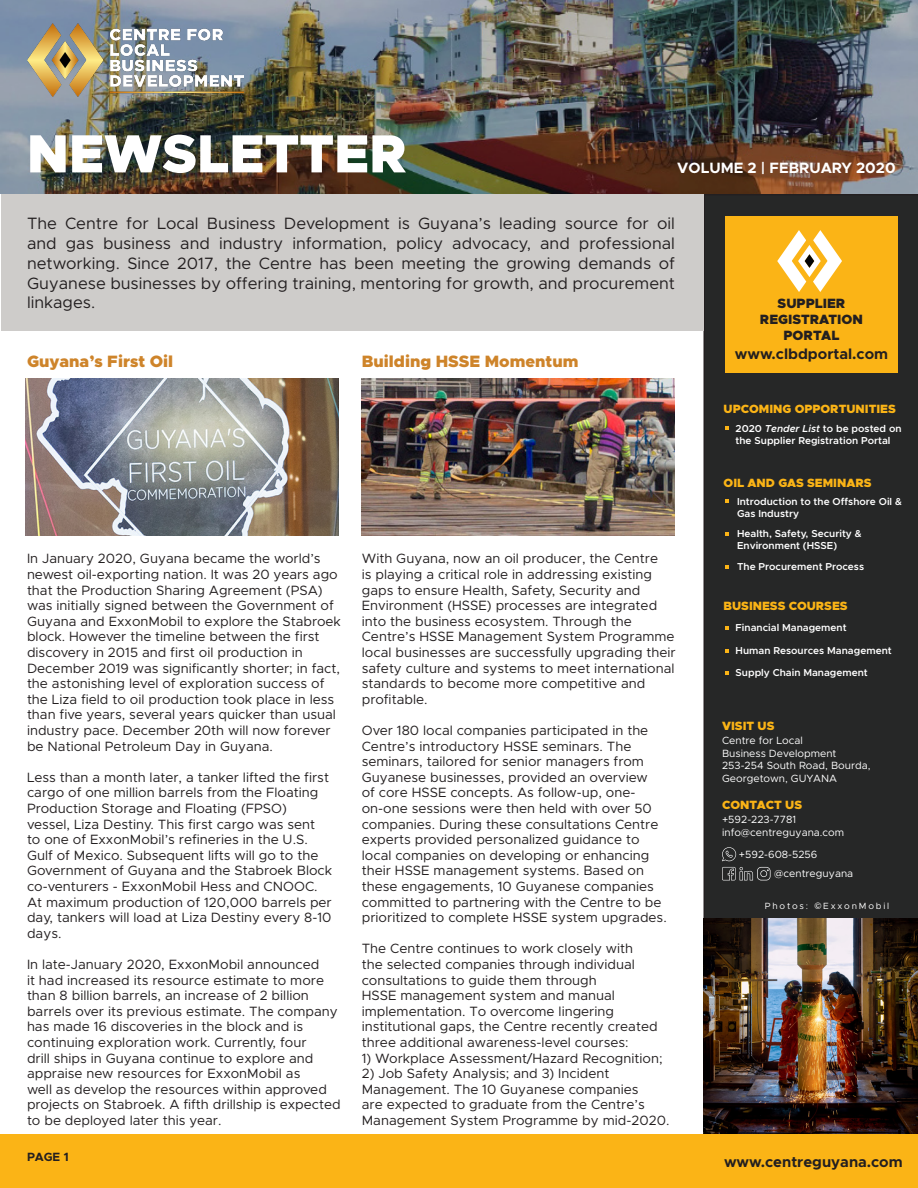
<style>
.page{position:relative;width:918px;height:1188px;background:#fff}
.page>*{position:absolute;margin:0;border:0;box-sizing:border-box;transform-origin:0 0}
.t1{font:900 54px "Metropolis";color:#fff}
.clbd_newsletter{font:16.5px/19.8px "Metropolis";color:#231f20;text-align:justify}
.clbd_newsletter-2{font:900 16.5px "Metropolis";color:#ce842a}
.t2{font:700 15px "Metropolis";color:#fff}
.t3{font:700 15px "Metropolis";color:#231f20}
.clbd_newsletter-3{font:13.5px/15.6px "Metropolis";color:#231f20}
.t4{font:900 13.5px/16.2px "Metropolis";color:#231f20;text-align:center}
.t5{font:900 12px "Metropolis";color:#fbb416}
.clbd_newsletter-4{font:700 12px "Metropolis";color:#231f20}
.t6{font:10.5px/12.6px "Metropolis";color:#fff}
.t7{font:600 10.2px/12.1px "Metropolis";color:#fff}
.t8{font:9px "Metropolis";letter-spacing:.2em;color:#fff}
.s1{font-style:italic}
</style>
<div class="page">
<div style="left:704px;top:194px;width:214px;height:724px;background:#262727"></div>
<div style="left:725px;top:216px;width:173px;height:157px;background:#fbb416"></div>
<svg style="left:722px;top:847px;width:14px;height:14px"></svg>
<svg style="left:722px;top:867px;width:49px;height:13px"></svg>
<svg style="left:777px;top:230px;width:65px;height:62px"></svg>
<img style="left:704px;top:918px;width:214px;height:216px">
<div style="left:0;top:1134px;width:918px;height:54px;background:#fbb416"></div>
<svg style="left:725px;top:499px;width:4px;height:4px"></svg>
<svg style="left:725px;top:532px;width:4px;height:4px"></svg>
<svg style="left:725px;top:565px;width:4px;height:4px"></svg>
<svg style="left:725px;top:627px;width:4px;height:3px"></svg>
<svg style="left:725px;top:649px;width:4px;height:4px"></svg>
<svg style="left:725px;top:672px;width:4px;height:3px"></svg>
<svg style="left:725px;top:426px;width:4px;height:4px"></svg>
<div style="left:1px;top:194px;width:703px;height:136px;background:#ceccca"></div>
<img style="left:0;top:0;width:918px;height:194px">
<img style="left:28px;top:23px;width:216px;height:74px">
<img style="left:362px;top:378px;width:313px;height:157px">
<img style="left:26px;top:378px;width:313px;height:157px">
<svg style="left:815px;top:902px;width:6px;height:7px"></svg>
<p class="t1" style="left:27px;top:119px;width:381px">NEWSLETTER</p>
<p class="t2" style="left:677px;top:158px;width:220px">VOLUME 2 | FEBRUARY 2020</p>
<p class="t2" style="left:680px;top:158px;width:220px">VOLUME 2 | FEBRUARY 2020</p>
<p class="clbd_newsletter" style="left:27px;top:214px;width:650px">The Centre for Local Business Development is Guyana’s leading source for oil and gas business and industry information, policy advocacy, and professional networking. Since 2017, the Centre has been meeting the growing demands of Guyanese businesses by offering training, mentoring for growth, and procurement linkages.</p>
<p class="clbd_newsletter-2" style="left:27px;top:350px;width:148px">Guyana’s First Oil</p>
<p class="clbd_newsletter-2" style="left:362px;top:350px;width:218px">Building HSSE Momentum</p>
<p class="clbd_newsletter-3" style="left:27px;top:551px;width:315px">In January 2020, Guyana became the world’s newest oil-exporting nation. It was 20 years ago that the Production Sharing Agreement (PSA) was initially signed between the Government of Guyana and ExxonMobil to explore the Stabroek block. However the timeline between the first discovery in 2015 and first oil production in December 2019 was significantly shorter; in fact, the astonishing level of exploration success of the Liza field to oil production took place in less than five years, several years quicker than usual industry pace. December 20th will now forever be National Petroleum Day in Guyana.</p>
<p class="clbd_newsletter-3" style="left:27px;top:769px;width:307px">Less than a month later, a tanker lifted the first cargo of one million barrels from the Floating Production Storage and Floating (FPSO) vessel, Liza Destiny. This first cargo was sent<br>to one of ExxonMobil’s refineries in the U.S.<br>Gulf of Mexico. Subsequent lifts will go to the Government of Guyana and the Stabroek Block co-venturers - ExxonMobil Hess and CNOOC.<br>At maximum production of 120,000 barrels per day, tankers will load at Liza Destiny every 8-10 days.</p>
<p class="clbd_newsletter-3" style="left:27px;top:956px;width:315px">In late-January 2020, ExxonMobil announced<br>it had increased its resource estimate to more than 8 billion barrels, an increase of 2 billion barrels over its previous estimate. The company has made 16 discoveries in the block and is continuing exploration work. Currently, four<br>drill ships in Guyana continue to explore and appraise new resources for ExxonMobil as<br>well as develop the resources within approved projects on Stabroek. A fifth drillship is expected to be deployed later this year.</p>
<p class="clbd_newsletter-4" style="left:27px;top:1149px;width:43px">PAGE 1</p>
<p class="clbd_newsletter-3" style="left:362px;top:551px;width:315px">With Guyana, now an oil producer, the Centre<br>is playing a critical role in addressing existing gaps to ensure Health, Safety, Security and Environment (HSSE) processes are integrated into the business ecosystem. Through the Centre’s HSSE Management System Programme local businesses are successfully upgrading their safety culture and systems to meet international standards to become more competitive and profitable.</p>
<p class="clbd_newsletter-3" style="left:362px;top:722px;width:306px">Over 180 local companies participated in the Centre’s introductory HSSE seminars. The seminars, tailored for senior managers from Guyanese businesses, provided an overview<br>of core HSSE concepts. As follow-up, one&shy;on-one sessions were then held with over 50 companies. During these consultations Centre experts provided personalized guidance to local companies on developing or enhancing their HSSE management systems. Based on these engagements, 10 Guyanese companies committed to partnering with the Centre to be prioritized to complete HSSE system upgrades.</p>
<p class="clbd_newsletter-3" style="left:362px;top:941px;width:297px">The Centre continues to work closely with<br>the selected companies through individual consultations to guide them through<br>HSSE management system and manual implementation. To overcome lingering institutional gaps, the Centre recently created three additional awareness-level courses:</p>
<p class="clbd_newsletter-3" style="left:362px;top:1050px;width:302px">1) Workplace Assessment/Hazard Recognition;</p>
<p class="clbd_newsletter-3" style="left:362px;top:1066px;width:309px">2) Job Safety Analysis; and 3) Incident Management. The 10 Guyanese companies<br>are expected to graduate from the Centre’s Management System Programme by mid-2020.</p>
<p class="t4" style="left:760px;top:295px;width:105px">SUPPLIER<br>REGISTRATION<br>PORTAL</p>
<p class="t3" style="left:735px;top:344px;width:155px">www.clbdportal.com</p>
<p class="t5" style="left:724px;top:401px;width:174px">UPCOMING OPPORTUNITIES</p>
<p class="t7" style="left:736px;top:423px;width:168px">2020 <span class="s1">Tender List</span> to be posted on the Supplier Registration Portal</p>
<p class="t5" style="left:724px;top:475px;width:149px">OIL AND GAS SEMINARS</p>
<p class="t7" style="left:737px;top:495px;width:166px">Introduction to the Offshore Oil &amp;<br>Gas Industry</p>
<p class="t7" style="left:737px;top:527px;width:126px">Health, Safety, Security &amp;<br>Environment (HSSE)</p>
<p class="t7" style="left:737px;top:560px;width:128px">The Procurement Process</p>
<p class="t5" style="left:724px;top:598px;width:126px">BUSINESS COURSES</p>
<p class="t7" style="left:736px;top:622px;width:113px">Financial Management</p>
<p class="t7" style="left:736px;top:644px;width:158px">Human Resources Management</p>
<p class="t7" style="left:736px;top:667px;width:134px">Supply Chain Management</p>
<p class="t5" style="left:722px;top:718px;width:54px">VISIT US</p>
<p class="t6" style="left:722px;top:734px;width:150px">Centre for Local<br>Business Development<br>253-254 South Road, Bourda,<br>Georgetown, GUYANA</p>
<p class="t5" style="left:722px;top:797px;width:81px">CONTACT US</p>
<p class="t6" style="left:722px;top:813px;width:124px">+592-223-7781 info@centreguyana.com</p>
<p class="t6" style="left:774px;top:845px;width:80px;line-height:19px;text-indent:-35px">+592-608-5256 @centreguyana</p>
<p class="t8" style="left:765px;top:900px;width:45px">Photos:</p>
<p class="t8" style="left:823px;top:900px;width:67px">ExxonMobil</p>
<p class="t3" style="left:724px;top:1152px;width:180px">www.centreguyana.com</p>
</div>
